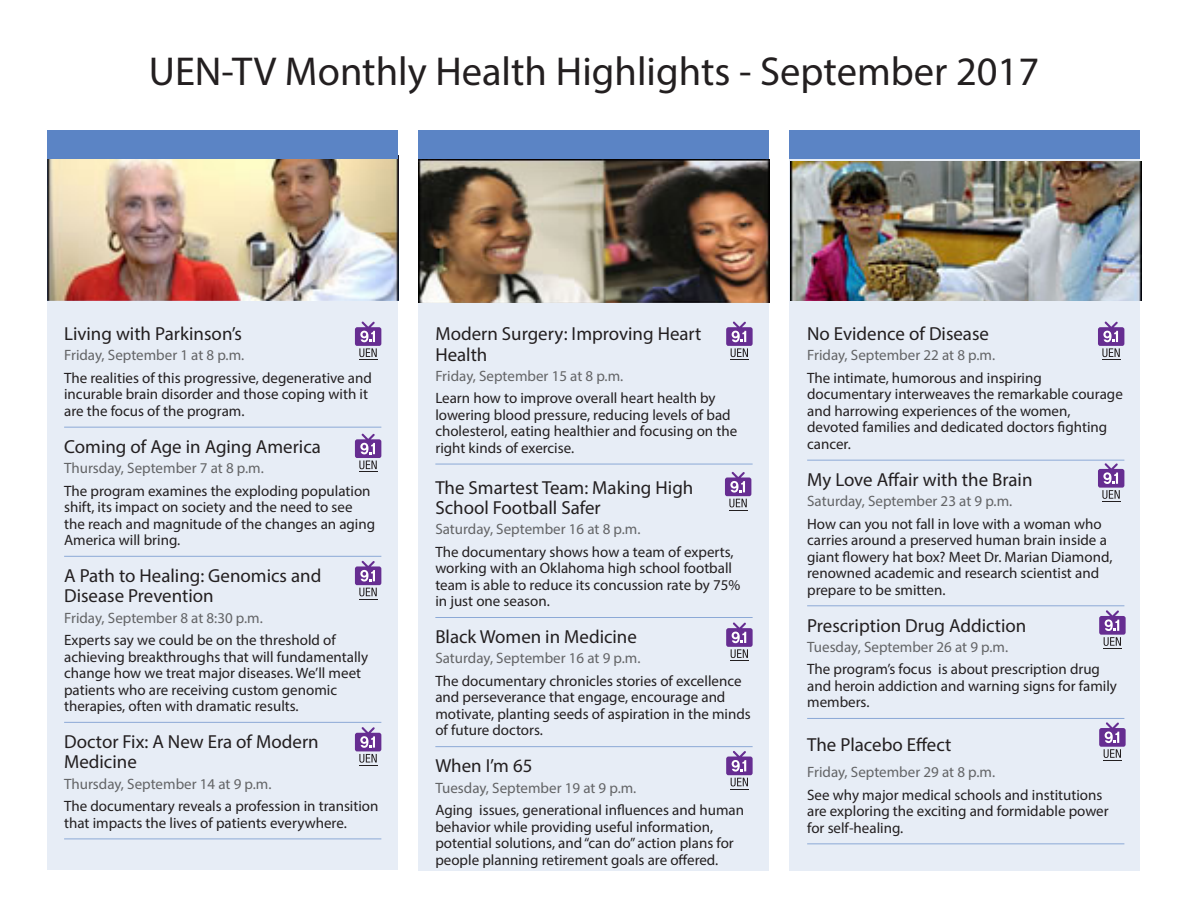
<style>
.page{position:relative;width:1188px;height:918px;background:#fff}
.page>*{position:absolute;margin:0;border:0;box-sizing:border-box;transform-origin:0 0}
.Headline{font:40.5px "Myriad Pro";color:#231f20}
.Program_Title{font:18.9px/20.4px "Myriad Pro";color:#231f20}
.Date_and_Time{font:18.9px "Myriad Pro";color:#231f20}
.Body_copy{font:15px/16.5px "Myriad Pro";color:#231f20}
.Date_and_Time-2{font:15px "Myriad Pro";color:#636466}
.Body_copy___no_rule{font:15px/16.5px "Myriad Pro";color:#231f20}
</style>
<div class="page">
<div style="left:789px;top:156px;width:351px;height:715px;background:#e7edf6"></div>
<div style="left:47px;top:156px;width:351px;height:714px;background:#e7edf6"></div>
<div style="left:418px;top:156px;width:352px;height:715px;background:#e7edf6"></div>
<img style="left:790px;top:161px;width:351px;height:140px">
<img style="left:418px;top:160px;width:352px;height:142px">
<div style="left:47px;top:156px;width:351px;height:145px;background:#5b84c5;opacity:.75"></div>
<hr style="left:64px;top:427px;width:317px;height:1px;background:#8ca9d6">
<hr style="left:64px;top:556px;width:317px;height:1px;background:#8ca9d6">
<hr style="left:64px;top:722px;width:317px;height:1px;background:#8ca9d6">
<hr style="left:64px;top:839px;width:317px;height:1px;background:#8ca9d6">
<hr style="left:807px;top:460px;width:317px;height:1px;background:#8ca9d6">
<hr style="left:807px;top:605px;width:317px;height:1px;background:#8ca9d6">
<hr style="left:807px;top:718px;width:317px;height:1px;background:#8ca9d6">
<hr style="left:807px;top:843px;width:317px;height:1px;background:#8ca9d6">
<svg style="left:355px;top:321px;width:26px;height:39px"></svg>
<svg style="left:1098px;top:321px;width:26px;height:39px"></svg>
<hr style="left:435px;top:464px;width:318px;height:1px;background:#8ca9d6">
<hr style="left:435px;top:617px;width:318px;height:1px;background:#8ca9d6">
<hr style="left:435px;top:746px;width:318px;height:1px;background:#8ca9d6">
<svg style="left:726px;top:321px;width:27px;height:39px"></svg>
<svg style="left:1098px;top:463px;width:26px;height:39px"></svg>
<svg style="left:1099px;top:610px;width:27px;height:39px"></svg>
<svg style="left:355px;top:434px;width:26px;height:38px"></svg>
<svg style="left:355px;top:561px;width:26px;height:39px"></svg>
<svg style="left:725px;top:472px;width:26px;height:39px"></svg>
<svg style="left:355px;top:727px;width:26px;height:39px"></svg>
<svg style="left:726px;top:622px;width:27px;height:39px"></svg>
<svg style="left:726px;top:751px;width:27px;height:39px"></svg>
<svg style="left:1099px;top:722px;width:27px;height:39px"></svg>
<div style="left:47px;top:130px;width:351px;height:29px;background:#5b84c5"></div>
<div style="left:418px;top:130px;width:352px;height:29px;background:#5b84c5"></div>
<div style="left:789px;top:130px;width:351px;height:29px;background:#5b84c5"></div>
<p class="Headline" style="left:149px;top:47px;width:892px">UEN-TV Monthly Health Highlights - September 2017</p>
<p class="Program_Title" style="left:64px;top:323px;width:179px">Living with Parkinson’s</p>
<p class="Date_and_Time-2" style="left:64px;top:346px;width:182px">Friday, September 1 at 8 p.m.</p>
<p class="Body_copy" style="left:64px;top:369px;width:309px">The realities of this progressive, degenerative and incurable brain disorder and those coping with it are the focus of the program.</p>
<p class="Program_Title" style="left:64px;top:436px;width:258px">Coming of Age in Aging America</p>
<p class="Date_and_Time-2" style="left:64px;top:459px;width:201px">Thursday, September 7 at 8 p.m.</p>
<p class="Body_copy" style="left:64px;top:482px;width:313px">The program examines the exploding population shift, its impact on society and the need to see the reach and magnitude of the changes an aging America will bring.</p>
<p class="Program_Title" style="left:64px;top:565px;width:259px">A Path to Healing: Genomics and<br>Disease Prevention</p>
<p class="Date_and_Time-2" style="left:64px;top:608px;width:200px">Friday, September 8 at 8:30 p.m.</p>
<p class="Body_copy" style="left:64px;top:632px;width:306px">Experts say we could be on the threshold of achieving breakthroughs that will fundamentally change how we treat major diseases. We’ll meet patients who are receiving custom genomic therapies, often with dramatic results.</p>
<p class="Program_Title" style="left:64px;top:731px;width:256px">Doctor Fix: A New Era of Modern<br>Medicine</p>
<p class="Date_and_Time-2" style="left:64px;top:774px;width:209px">Thursday, September 14 at 9 p.m.</p>
<p class="Body_copy" style="left:64px;top:798px;width:316px">The documentary reveals a profession in transition that impacts the lives of patients everywhere.</p>
<p class="Program_Title" style="left:435px;top:323px;width:268px">Modern Surgery: Improving Heart<br>Health</p>
<p class="Date_and_Time-2" style="left:435px;top:367px;width:189px">Friday, September 15 at 8 p.m.</p>
<p class="Body_copy" style="left:435px;top:390px;width:303px">Learn how to improve overall heart health by lowering blood pressure, reducing levels of bad cholesterol, eating healthier and focusing on the right kinds of exercise.</p>
<p class="Program_Title" style="left:435px;top:477px;width:260px">The Smartest Team: Making High<br>School Football Safer</p>
<p class="Date_and_Time-2" style="left:435px;top:520px;width:207px">Saturday, September 16 at 8 p.m.</p>
<p class="Body_copy" style="left:435px;top:543px;width:306px">The documentary shows how a team of experts, working with an Oklahoma high school football team is able to reduce its concussion rate by 75% in just one season.</p>
<p class="Program_Title" style="left:435px;top:626px;width:203px">Black Women in Medicine</p>
<p class="Date_and_Time-2" style="left:435px;top:649px;width:207px">Saturday, September 16 at 9 p.m.</p>
<p class="Body_copy" style="left:435px;top:672px;width:317px">The documentary chronicles stories of excellence and perseverance that engage, encourage and motivate, planting seeds of aspiration in the minds of future doctors.</p>
<p class="Program_Title" style="left:435px;top:756px;width:99px">When I’m 65</p>
<p class="Date_and_Time-2" style="left:435px;top:778px;width:203px">Tuesday, September 19 at 9 p.m.</p>
<p class="Body_copy___no_rule" style="left:435px;top:802px;width:310px">Aging issues, generational influences and human behavior while providing useful information, potential solutions, and “can do” action plans for people planning retirement goals are offered.</p>
<p class="Program_Title" style="left:807px;top:323px;width:183px">No Evidence of Disease</p>
<p class="Date_and_Time-2" style="left:807px;top:346px;width:189px">Friday, September 22 at 8 p.m.</p>
<p class="Body_copy" style="left:807px;top:369px;width:317px">The intimate, humorous and inspiring documentary interweaves the remarkable courage and harrowing experiences of the women, devoted families and dedicated doctors fighting cancer.</p>
<p class="Program_Title" style="left:807px;top:469px;width:227px">My Love Affair with the Brain</p>
<p class="Date_and_Time-2" style="left:807px;top:492px;width:207px">Saturday, September 23 at 9 p.m.</p>
<p class="Body_copy" style="left:807px;top:515px;width:307px">How can you not fall in love with a woman who carries around a preserved human brain inside a giant flowery hat box? Meet Dr. Marian Diamond, renowned academic and research scientist and prepare to be smitten.</p>
<p class="Program_Title" style="left:807px;top:615px;width:221px">Prescription Drug Addiction</p>
<p class="Date_and_Time-2" style="left:807px;top:637px;width:203px">Tuesday, September 26 at 9 p.m.</p>
<p class="Body_copy" style="left:807px;top:661px;width:311px">The program’s focus is about prescription drug and heroin addiction and warning signs for family members.</p>
<p class="Date_and_Time" style="left:807px;top:733px;width:146px">The Placebo Effect</p>
<p class="Date_and_Time-2" style="left:807px;top:763px;width:189px">Friday, September 29 at 8 p.m.</p>
<p class="Body_copy" style="left:807px;top:786px;width:303px">See why major medical schools and institutions are exploring the exciting and formidable power for self-healing.</p>
</div>
